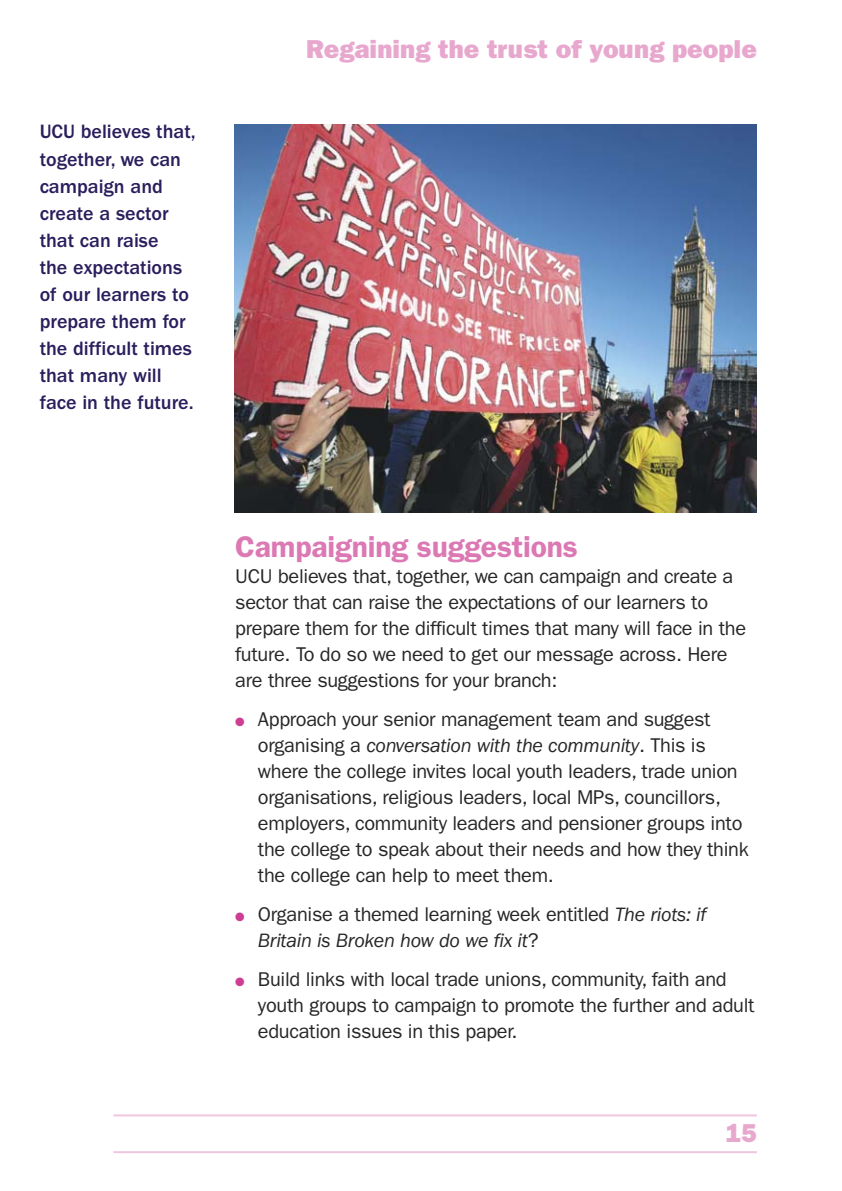
<style>
.page{position:relative;width:842px;height:1191px;background:#fff}
.page>*{position:absolute;margin:0;border:0;box-sizing:border-box;transform-origin:0 0}
.t1{font:600 30px "Franklin Gothic";letter-spacing:-.005em;color:#dc78b3}
.t2{font:800 26px "Franklin Gothic";color:#e8a8ce}
.t3{font:20px/26px "Franklin Gothic";letter-spacing:-.015em;color:#272627}
.t4{font:500 20px/27px "Franklin Gothic";color:#2b1e5d}
.t5{font:italic 20px/26px "Franklin Gothic";letter-spacing:-.015em;color:#272627}
.s1{color:#cd3e93}
.s2{font-style:italic}
.s3{font-style:normal}
</style>
<div class="page">
<hr style="left:113px;top:1114px;width:644px;height:2px;background:#f0c5df">
<hr style="left:113px;top:1151px;width:644px;height:2px;background:#f0c5df">
<img style="left:234px;top:125px;width:523px;height:388px">
<p class="t4" style="left:40px;top:120px;width:158px">UCU believes that, together, we can campaign and create a sector that can raise<br>the expectations of our learners to prepare them for the difficult times that many will face in the future.</p>
<h2 class="t2" style="left:306px;top:40px;width:452px">Regaining the trust of young people</h2>
<h1 class="t1" style="left:235px;top:536px;width:344px">Campaigning suggestions</h1>
<p class="t3" style="left:235px;top:565px;width:512px">UCU believes that, together, we can campaign and create a sector that can raise the expectations of our learners to prepare them for the difficult times that many will face in the future. To do so we need to get our message across. Here are three suggestions for your branch:</p>
<p class="t3" style="left:258px;top:708px;width:492px;text-indent:-23px"><span class="s1">●</span> Approach your senior management team and suggest organising a <span class="s2">conversation with the community</span>. This is where the college invites local youth leaders, trade union organisations, religious leaders, local MPs, councillors, employers, community leaders and pensioner groups into the college to speak about their needs and how they think the college can help to meet them.</p>
<p class="t5" style="left:258px;top:903px;width:450px;text-indent:-23px"><span class="s1">●</span> <span class="s3">Organise a themed learning week entitled</span> The riots: if<br>Britain is Broken how do we fix it<span class="s3">?</span></p>
<p class="t3" style="left:258px;top:968px;width:498px;text-indent:-23px"><span class="s1">●</span> Build links with local trade unions, community, faith and youth groups to campaign to promote the further and adult education issues in this paper.</p>
<h2 class="t2" style="left:726px;top:1124px;width:33px">15</h2>
</div>
